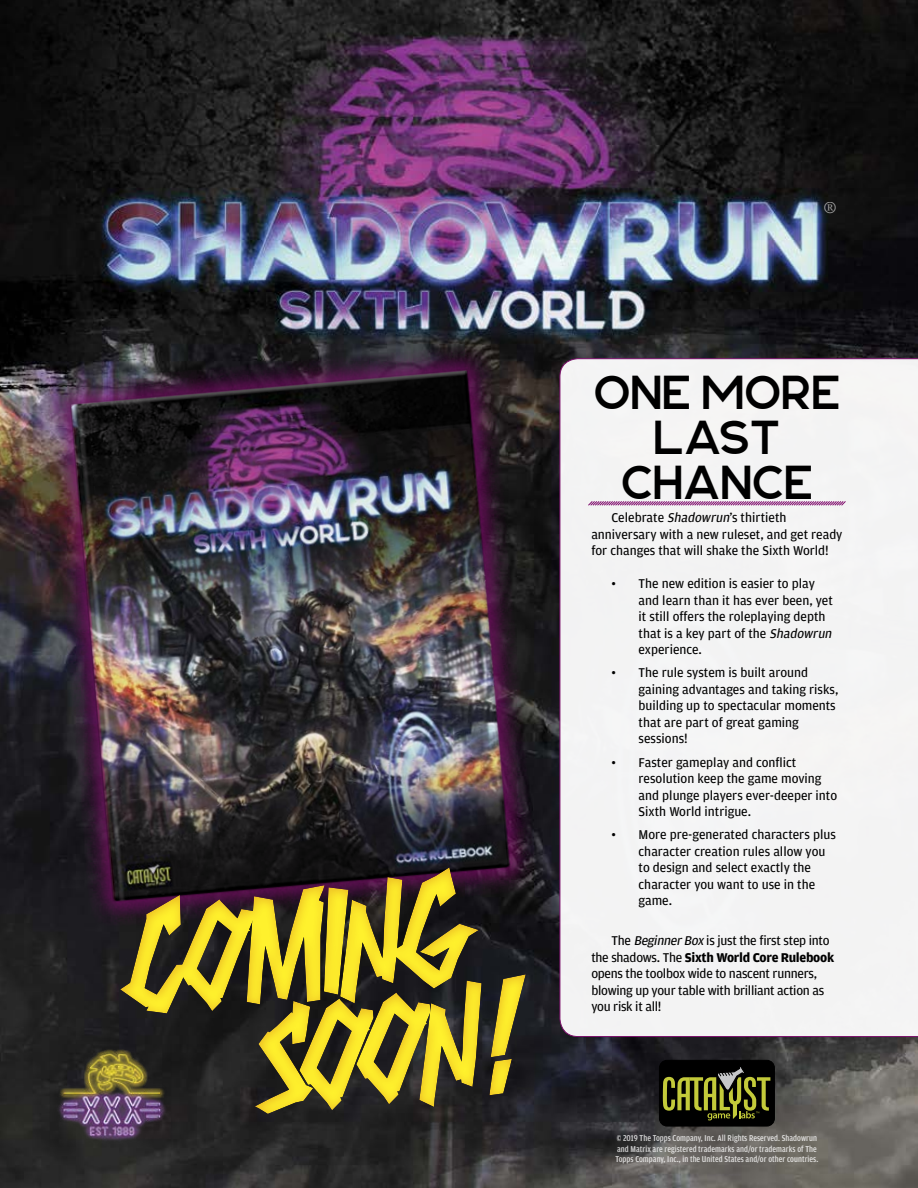
<style>
.page{position:relative;width:918px;height:1188px;background:#fff}
.page>*{position:absolute;margin:0;border:0;box-sizing:border-box;transform-origin:0 0}
.t1{font:151.5px "Dumbnerd";color:#fff12d}
.t2{font:48px/45px "Njord";letter-spacing:-.02em;color:#000;text-align:center}
.t3{font:15.75px "Sabon LT Std";color:#fff}
.t4{font:13.5px/16.5px "Amplitude";color:#000}
.t5{font:13.5px/16.5px "Amplitude";letter-spacing:-.02em;color:#000}
.t6{font:500 9px/10.5px "Amplitude Cond";letter-spacing:.005em;color:#fff}
.s1{font-style:italic}
.s2{font-weight:700}
</style>
<div class="page">
<img style="left:0;top:0;width:918px;height:1188px">
<div style="left:659px;top:1060px;width:115px;height:66px;background:#000;border-radius:8px"></div>
<div style="left:659px;top:1060px;width:116px;height:66px;border:1px solid #000;border-radius:8px"></div>
<svg style="left:663px;top:1067px;width:107px;height:53px"></svg>
<svg style="left:43px;top:341px;width:497px;height:589px;background:#292528"></svg>
<img style="left:62px;top:358px;width:459px;height:555px">
<div style="left:559px;top:358px;width:359px;height:679px;background:#f3f3f4"></div>
<svg style="left:587px;top:500px;width:260px;height:6px"></svg>
<svg style="left:83px;top:842px;width:530px;height:316px;background:#302b2f"></svg>
<img style="left:50px;top:1040px;width:121px;height:106px">
<p class="t3" style="left:824px;top:198px;width:14px">®</p>
<h1 class="t1" style="left:123px;top:893px;width:338px;rotate:-6deg">coming</h1>
<h1 class="t1" style="left:255px;top:991px;width:260px;rotate:-6deg">soon!</h1>
<h2 class="t2" style="left:593px;top:368px;width:249px">ONE MORE<br>LAST<br>CHANCE</h2>
<p class="t4" style="left:591px;top:510px;width:253px;text-indent:20px">Celebrate <span class="s1">Shadowrun</span>’s thirtieth anniversary with a new ruleset, and get ready for changes that will shake the Sixth World!</p>
<p class="t4" style="left:639px;top:576px;width:197px;text-indent:-27px">• The new edition is easier to play and learn than it has ever been, yet it still offers the roleplaying depth that is a key part of the <span class="s1">Shadowrun </span>experience.</p>
<p class="t4" style="left:639px;top:665px;width:201px;text-indent:-27px">• The rule system is built around gaining advantages and taking risks, building up to spectacular moments that are part of great gaming sessions!</p>
<p class="t4" style="left:639px;top:754px;width:200px;text-indent:-27px">• Faster gameplay and conflict resolution keep the game moving and plunge players ever-deeper into<br>Sixth World intrigue.</p>
<p class="t4" style="left:639px;top:827px;width:199px;text-indent:-27px">• More pre-generated characters plus character creation rules allow you to design and select exactly the character you want to use in the game.</p>
<p class="t5" style="left:591px;top:933px;width:244px;text-indent:20px">The <span class="s1">BeginnerBox</span> is just the first step into the shadows. The <span class="s2">Sixth World Core Rulebook </span>opens the toolbox wide to nascent runners, blowing up your table with brilliant action as</p>
<p class="t5" style="left:591px;top:999px;width:72px">you risk it all!</p>
<p class="t6" style="left:615px;top:1133px;width:204px">© 2019 The Topps Company, Inc. All Rights Reserved. Shadowrun and Matrix are registered trademarks and/or trademarks of The<br>Topps Company, Inc., in the United States and/or other countries.</p>
</div>
